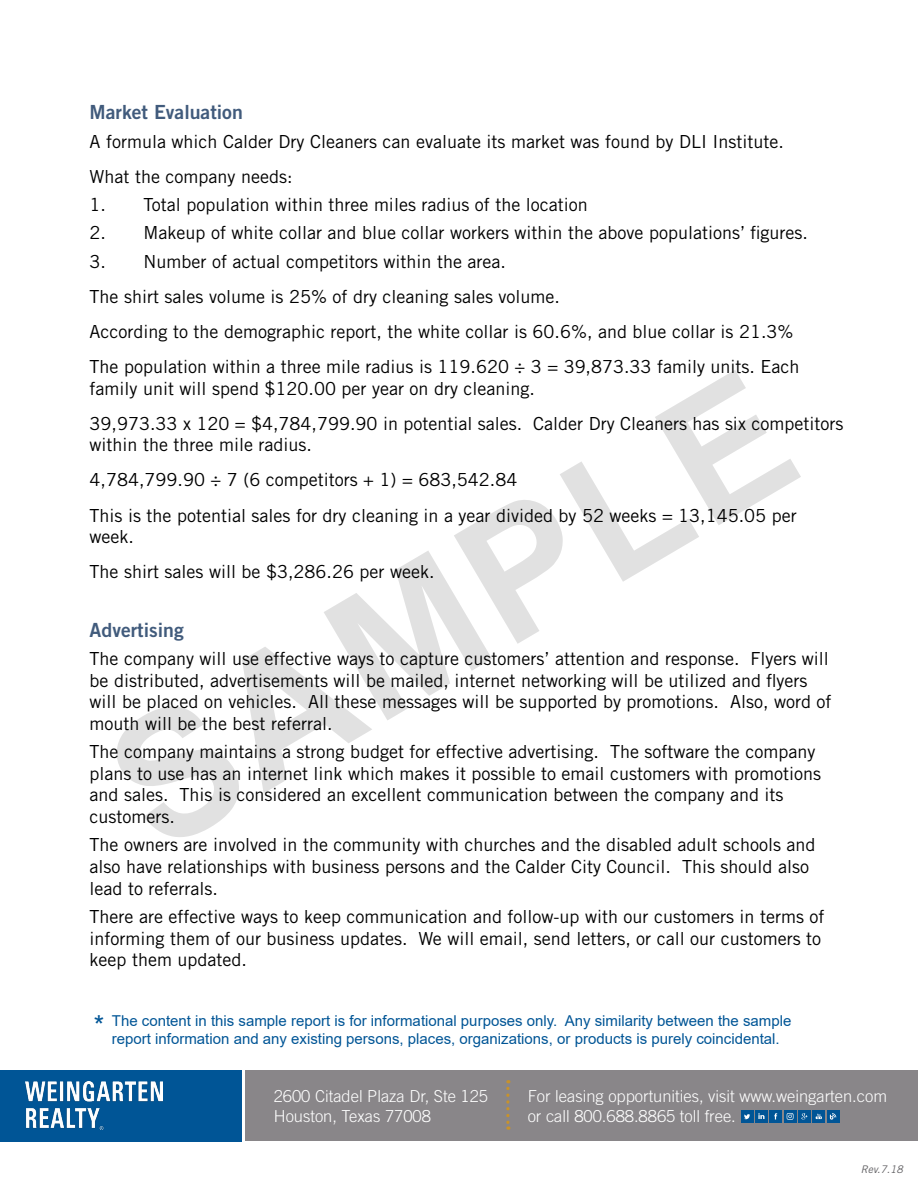
<style>
.page{position:relative;width:918px;height:1188px;background:#fff}
.page>*{position:absolute;margin:0;border:0;box-sizing:border-box;transform-origin:0 0}
.t1{font:700 175.65px "Arial";color:#000}
.t2{font:19.5px "Trade Gothic Bold Two";color:#415b7c}
.t3{font:18px/21.6px "Trade Gothic";color:#000}
.t4{font:300 16.5px/19.8px "Trade Gothic";color:#fff}
.t5{font:15px/18px "Arial";color:#005596;text-align:center}
.t6{font:italic 10.5px "Trade Gothic";color:#626164}
.s1{font-size:27px}
</style>
<div class="page">
<div style="left:245px;top:1071px;width:673px;height:70px;background:#898689"></div>
<div style="left:0;top:1070px;width:242px;height:71px;background:#005596"></div>
<img style="left:25px;top:1082px;width:138px;height:48px">
<div style="left:741px;top:1110px;width:12px;height:13px;background:#005596"></div>
<svg style="left:744px;top:1114px;width:6px;height:5px"></svg>
<div style="left:755px;top:1110px;width:13px;height:13px;background:#005596"></div>
<svg style="left:758px;top:1113px;width:7px;height:6px"></svg>
<div style="left:770px;top:1110px;width:12px;height:13px;background:#005596"></div>
<svg style="left:774px;top:1113px;width:3px;height:7px"></svg>
<div style="left:798px;top:1110px;width:13px;height:13px;background:#005596"></div>
<svg style="left:801px;top:1113px;width:6px;height:7px"></svg>
<div style="left:813px;top:1110px;width:12px;height:13px;background:#005596"></div>
<svg style="left:816px;top:1114px;width:6px;height:5px"></svg>
<div style="left:827px;top:1110px;width:12px;height:13px;background:#005596"></div>
<svg style="left:830px;top:1113px;width:6px;height:7px"></svg>
<div style="left:784px;top:1110px;width:12px;height:13px;background:#005596"></div>
<svg style="left:787px;top:1113px;width:7px;height:7px"></svg>
<svg style="left:506px;top:1080px;width:4px;height:50px"></svg>
<p class="t2" style="left:90px;top:100px;width:155px">Market Evaluation</p>
<p class="t3" style="left:90px;top:123px;width:696px;line-height:35.1px">A formula which Calder Dry Cleaners can evaluate its market was found by DLI Institute.<br>What the company needs:</p>
<p class="t3" style="left:90px;top:194px;width:500px">1. Total population within three miles radius of the location</p>
<p class="t3" style="left:90px;top:222px;width:720px">2. Makeup of white collar and blue collar workers within the above populations’ figures.</p>
<p class="t3" style="left:90px;top:244px;width:711px;line-height:35.1px">3. Number of actual competitors within the area.<br>The shirt sales volume is 25% of dry cleaning sales volume.<br>According to the demographic report, the white collar is 60.6%, and blue collar is 21.3% The population within a three mile radius is 119.620 ÷ 3 = 39,873.33 family units. Each</p>
<p class="t3" style="left:90px;top:371px;width:755px;line-height:35.1px">family unit will spend $120.00 per year on dry cleaning.<br>39,973.33 x 120 = $4,784,799.90 in potential sales. Calder Dry Cleaners has six competitors</p>
<p class="t3" style="left:90px;top:427px;width:709px;line-height:35.1px">within the three mile radius.<br>4,784,799.90 ÷ 7 (6 competitors + 1) = 683,542.84<br>This is the potential sales for dry cleaning in a year divided by 52 weeks = 13,145.05 per</p>
<p class="t3" style="left:90px;top:519px;width:346px;line-height:35.1px">week.<br>The shirt sales will be $3,286.26 per week.</p>
<h1 class="t1" style="left:65px;top:699px;width:756px;rotate:-31deg">SAMPLE</h1>
<p class="t2" style="left:90px;top:618px;width:96px">Advertising</p>
<p class="t3" style="left:90px;top:648px;width:743px">The company will use effective ways to capture customers’ attention and response. Flyers will be distributed, advertisements will be mailed, internet networking will be utilized and flyers will be placed on vehicles. All these messages will be supported by promotions. Also, word of mouth will be the best referral.</p>
<p class="t3" style="left:90px;top:741px;width:733px">The company maintains a strong budget for effective advertising. The software the company plans to use has an internet link which makes it possible to email customers with promotions and sales. This is considered an excellent communication between the company and its customers.</p>
<p class="t3" style="left:90px;top:834px;width:727px">The owners are involved in the community with churches and the disabled adult schools and also have relationships with business persons and the Calder City Council. This should also lead to referrals.</p>
<p class="t3" style="left:90px;top:906px;width:736px">There are effective ways to keep communication and follow-up with our customers in terms of informing them of our business updates. We will email, send letters, or call our customers to keep them updated.</p>
<p class="t5" style="left:94px;top:1012px;width:699px"><span class="s1">*</span> The content in this sample report is for informational purposes only. Any similarity between the sample report information and any existing persons, places, organizations, or products is purely coincidental.</p>
<p class="t4" style="left:274px;top:1086px;width:216px">2600 Citadel Plaza Dr, Ste 125<br>Houston, Texas 77008</p>
<p class="t4" style="left:528px;top:1086px;width:361px">For leasing opportunities, visit www.weingarten.com or call 800.688.8865 toll free.</p>
<p class="t6" style="left:861px;top:1163px;width:43px">Rev.7.18</p>
</div>
